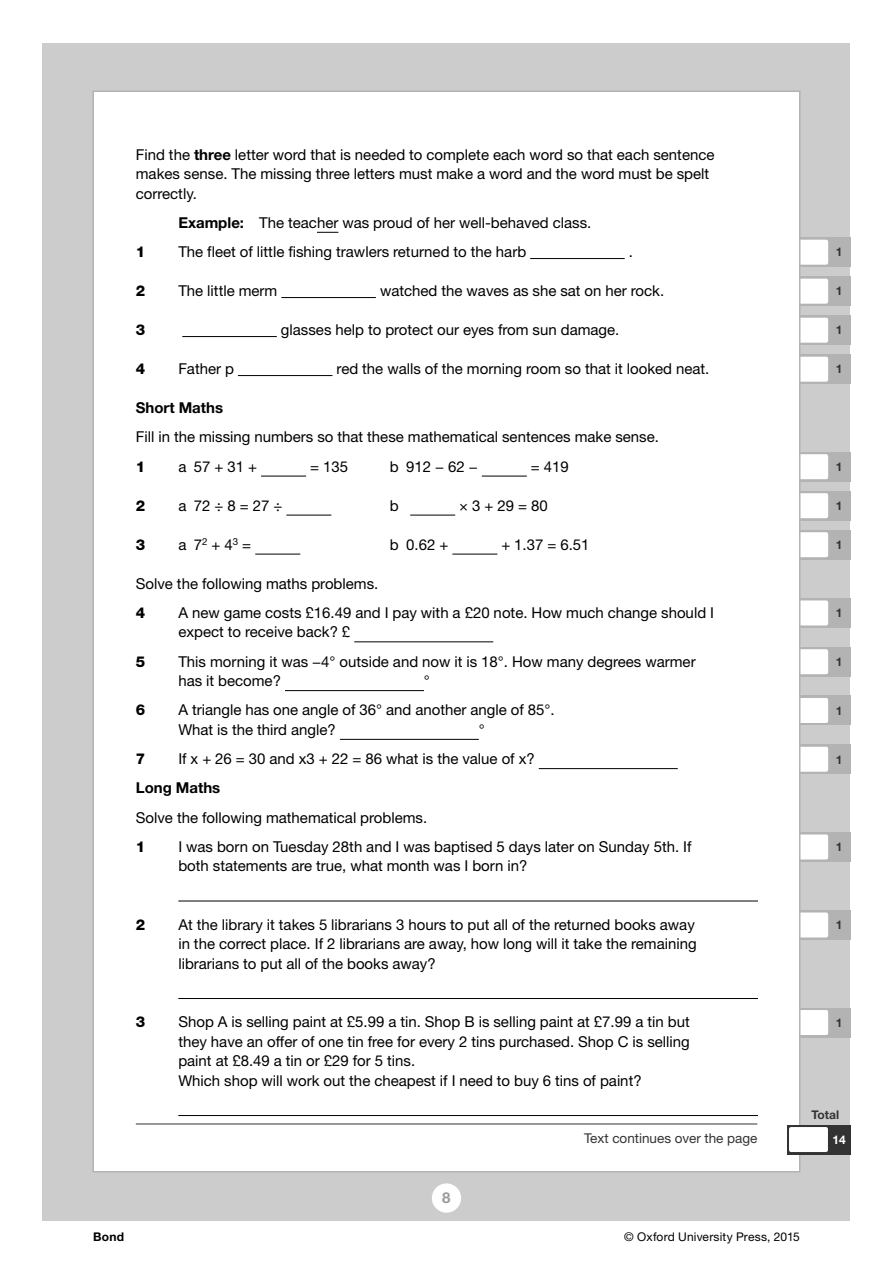
<style>
.page{position:relative;width:893px;height:1263px;background:#fff}
.page>*{position:absolute;margin:0;border:0;box-sizing:border-box;transform-origin:0 0}
.t1{font:15px/19.5px "Helvetica Neue LT Std";color:#000}
.t2{font:700 15px "Helvetica Neue LT Std";color:#000}
.t3{font:800 15px "Helvetica Neue LT Std";color:#000}
.t4{font:700 15px "Helvetica Neue LT Std";color:#999}
.t5{font:13.5px "Helvetica Neue LT Std";color:#333}
.t6{font:12px "Helvetica Neue LT Std";letter-spacing:.015em;color:#000}
.t7{font:700 12px "Helvetica Neue LT Std";color:#333}
.t8{font:700 12px "Helvetica Neue LT Std";color:#000}
.t9{font:700 12px "Helvetica Neue LT Std";color:#fff}
.s1{font-weight:700}
</style>
<div class="page">
<div style="left:43px;top:43px;width:807px;height:1177px;background:#ccc"></div>
<div style="left:785px;top:238px;width:65px;height:29px;background:#b3b3b3"></div>
<svg style="left:800px;top:240px;width:28px;height:25px"></svg>
<div style="left:785px;top:277px;width:65px;height:29px;background:#b3b3b3"></div>
<svg style="left:800px;top:279px;width:28px;height:25px"></svg>
<div style="left:785px;top:316px;width:65px;height:29px;background:#b3b3b3"></div>
<svg style="left:800px;top:318px;width:28px;height:25px"></svg>
<div style="left:785px;top:355px;width:65px;height:29px;background:#b3b3b3"></div>
<svg style="left:800px;top:357px;width:28px;height:25px"></svg>
<div style="left:785px;top:832px;width:65px;height:30px;background:#b3b3b3"></div>
<svg style="left:800px;top:834px;width:28px;height:25px"></svg>
<div style="left:785px;top:910px;width:65px;height:30px;background:#b3b3b3"></div>
<svg style="left:800px;top:912px;width:28px;height:25px"></svg>
<div style="left:785px;top:452px;width:65px;height:29px;background:#b3b3b3"></div>
<svg style="left:800px;top:454px;width:28px;height:25px"></svg>
<div style="left:785px;top:491px;width:65px;height:29px;background:#b3b3b3"></div>
<svg style="left:800px;top:493px;width:28px;height:25px"></svg>
<div style="left:785px;top:530px;width:65px;height:29px;background:#b3b3b3"></div>
<svg style="left:800px;top:532px;width:28px;height:25px"></svg>
<div style="left:785px;top:598px;width:65px;height:30px;background:#b3b3b3"></div>
<svg style="left:800px;top:600px;width:28px;height:25px"></svg>
<div style="left:785px;top:647px;width:65px;height:29px;background:#b3b3b3"></div>
<svg style="left:800px;top:649px;width:28px;height:25px"></svg>
<div style="left:785px;top:696px;width:65px;height:29px;background:#b3b3b3"></div>
<svg style="left:800px;top:698px;width:28px;height:25px"></svg>
<div style="left:785px;top:745px;width:65px;height:29px;background:#b3b3b3"></div>
<svg style="left:800px;top:747px;width:28px;height:25px"></svg>
<div style="left:785px;top:1008px;width:65px;height:29px;background:#b3b3b3"></div>
<svg style="left:800px;top:1010px;width:28px;height:25px"></svg>
<div style="left:92px;top:90px;width:708px;height:1082px;background:#fff;border:2px solid #b3b3b3"></div>
<div style="left:432px;top:1183px;width:29px;height:30px;background:#fff;border-radius:50%"></div>
<svg style="left:317px;top:232px;width:21px;height:1px"></svg>
<hr style="left:530px;top:258px;width:95px;height:1px;background:#000">
<hr style="left:281px;top:297px;width:95px;height:1px;background:#000">
<hr style="left:182px;top:336px;width:95px;height:1px;background:#000">
<hr style="left:238px;top:375px;width:94px;height:1px;background:#000">
<hr style="left:261px;top:476px;width:45px;height:1px;background:#000">
<hr style="left:482px;top:476px;width:45px;height:1px;background:#000">
<hr style="left:286px;top:515px;width:45px;height:1px;background:#000">
<hr style="left:410px;top:515px;width:45px;height:1px;background:#000">
<hr style="left:255px;top:554px;width:45px;height:1px;background:#000">
<hr style="left:452px;top:554px;width:45px;height:1px;background:#000">
<hr style="left:354px;top:641px;width:139px;height:1px;background:#000">
<hr style="left:285px;top:690px;width:139px;height:1px;background:#000">
<hr style="left:340px;top:739px;width:139px;height:1px;background:#000">
<hr style="left:539px;top:768px;width:139px;height:1px;background:#000">
<hr style="left:178px;top:901px;width:580px;height:1px;background:#000">
<hr style="left:178px;top:998px;width:580px;height:1px;background:#000">
<hr style="left:178px;top:1115px;width:580px;height:1px;background:#000">
<hr style="left:136px;top:1124px;width:621px;height:1px;background:#333">
<div style="left:787px;top:1125px;width:63px;height:29px;background:#333"></div>
<div style="left:789px;top:1127px;width:39px;height:25px;background:#fff;border-radius:2px"></div>
<p class="t1" style="left:136px;top:144px;width:580px">Find the <span class="s1">three</span> letter word that is needed to complete each word so that each sentence makes sense. The missing three letters must make a word and the word must be spelt correctly.</p>
<p class="t1" style="left:178px;top:212px;width:414px"><span class="s1">Example:</span> The teacher was proud of her well-behaved class.</p>
<p class="t3" style="left:136px;top:243px;width:11px">1</p>
<p class="t1" style="left:178px;top:242px;width:349px">The fleet of little fishing trawlers returned to the harb</p>
<p class="t1" style="left:629px;top:242px;width:6px">.</p>
<p class="t3" style="left:136px;top:282px;width:11px">2</p>
<p class="t1" style="left:178px;top:281px;width:101px">The little merm</p>
<p class="t1" style="left:380px;top:281px;width:286px">watched the waves as she sat on her rock.</p>
<p class="t3" style="left:136px;top:321px;width:11px">3</p>
<p class="t1" style="left:281px;top:320px;width:340px">glasses help to protect our eyes from sun damage.</p>
<p class="t3" style="left:136px;top:360px;width:11px">4</p>
<p class="t1" style="left:178px;top:359px;width:57px">Father p</p>
<p class="t1" style="left:337px;top:359px;width:374px">red the walls of the morning room so that it looked neat.</p>
<p class="t2" style="left:136px;top:398px;width:89px">Short Maths</p>
<p class="t1" style="left:136px;top:427px;width:525px">Fill in the missing numbers so that these mathematical sentences make sense.</p>
<p class="t3" style="left:136px;top:457px;width:11px">1</p>
<p class="t1" style="left:178px;top:456px;width:80px">a 57 + 31 +</p>
<p class="t1" style="left:310px;top:456px;width:39px">= 135</p>
<p class="t1" style="left:390px;top:456px;width:89px">b 912 − 62 −</p>
<p class="t1" style="left:531px;top:456px;width:39px">= 419</p>
<p class="t3" style="left:136px;top:496px;width:11px">2</p>
<p class="t1" style="left:178px;top:495px;width:106px">a 72 ÷ 8 = 27 ÷</p>
<p class="t1" style="left:390px;top:495px;width:10px">b</p>
<p class="t1" style="left:459px;top:495px;width:90px">× 3 + 29 = 80</p>
<p class="t3" style="left:136px;top:535px;width:11px">3</p>
<p class="t1" style="left:178px;top:534px;width:74px">a 7<sup>2</sup> + 4<sup>3</sup> =</p>
<p class="t1" style="left:390px;top:534px;width:60px">b 0.62 +</p>
<p class="t1" style="left:501px;top:534px;width:90px">+ 1.37 = 6.51</p>
<p class="t1" style="left:136px;top:573px;width:244px">Solve the following maths problems.</p>
<p class="t3" style="left:136px;top:604px;width:11px">4</p>
<p class="t1" style="left:178px;top:602px;width:537px">A new game costs £16.49 and I pay with a £20 note. How much change should I expect to receive back? £</p>
<p class="t3" style="left:136px;top:652px;width:11px">5</p>
<p class="t1" style="left:178px;top:651px;width:519px">This morning it was −4° outside and now it is 18°. How many degrees warmer has it become?</p>
<p class="t1" style="left:424px;top:671px;width:7px">°</p>
<p class="t3" style="left:136px;top:701px;width:11px">6</p>
<p class="t1" style="left:178px;top:700px;width:378px">A triangle has one angle of 36° and another angle of 85°.<br>What is the third angle?</p>
<p class="t1" style="left:479px;top:719px;width:7px">°</p>
<p class="t3" style="left:136px;top:750px;width:11px">7</p>
<p class="t1" style="left:178px;top:749px;width:358px">If x + 26 = 30 and x3 + 22 = 86 what is the value of x?</p>
<p class="t2" style="left:136px;top:779px;width:86px">Long Maths</p>
<p class="t1" style="left:136px;top:807px;width:293px">Solve the following mathematical problems.</p>
<p class="t3" style="left:136px;top:838px;width:11px">1</p>
<p class="t1" style="left:178px;top:836px;width:515px">I was born on Tuesday 28th and I was baptised 5 days later on Sunday 5th. If both statements are true, what month was I born in?</p>
<p class="t3" style="left:136px;top:916px;width:11px">2</p>
<p class="t1" style="left:178px;top:914px;width:520px">At the library it takes 5 librarians 3 hours to put all of the returned books away in the correct place. If 2 librarians are away, how long will it take the remaining librarians to put all of the books away?</p>
<p class="t3" style="left:136px;top:1013px;width:11px">3</p>
<p class="t1" style="left:178px;top:1012px;width:513px">Shop A is selling paint at £5.99 a tin. Shop B is selling paint at £7.99 a tin but they have an offer of one tin free for every 2 tins purchased. Shop C is selling paint at £8.49 a tin or £29 for 5 tins.<br>Which shop will work out the cheapest if I need to buy 6 tins of paint?</p>
<p class="t7" style="left:836px;top:245px;width:8px">1</p>
<p class="t7" style="left:836px;top:284px;width:8px">1</p>
<p class="t7" style="left:836px;top:323px;width:8px">1</p>
<p class="t7" style="left:836px;top:362px;width:8px">1</p>
<p class="t7" style="left:836px;top:459px;width:8px">1</p>
<p class="t7" style="left:836px;top:498px;width:8px">1</p>
<p class="t7" style="left:836px;top:537px;width:8px">1</p>
<p class="t7" style="left:836px;top:605px;width:8px">1</p>
<p class="t7" style="left:836px;top:654px;width:8px">1</p>
<p class="t7" style="left:836px;top:703px;width:8px">1</p>
<p class="t7" style="left:836px;top:752px;width:8px">1</p>
<p class="t7" style="left:836px;top:839px;width:8px">1</p>
<p class="t7" style="left:836px;top:917px;width:8px">1</p>
<p class="t7" style="left:836px;top:1015px;width:8px">1</p>
<p class="t7" style="left:812px;top:1108px;width:29px">Total</p>
<p class="t4" style="left:442px;top:1189px;width:10px">8</p>
<p class="t5" style="left:584px;top:1130px;width:175px">Text continues over the page</p>
<p class="t9" style="left:832px;top:1132px;width:15px">14</p>
<p class="t8" style="left:93px;top:1229px;width:33px">Bond</p>
<p class="t6" style="left:624px;top:1229px;width:177px">© Oxford University Press, 2015</p>
</div>
